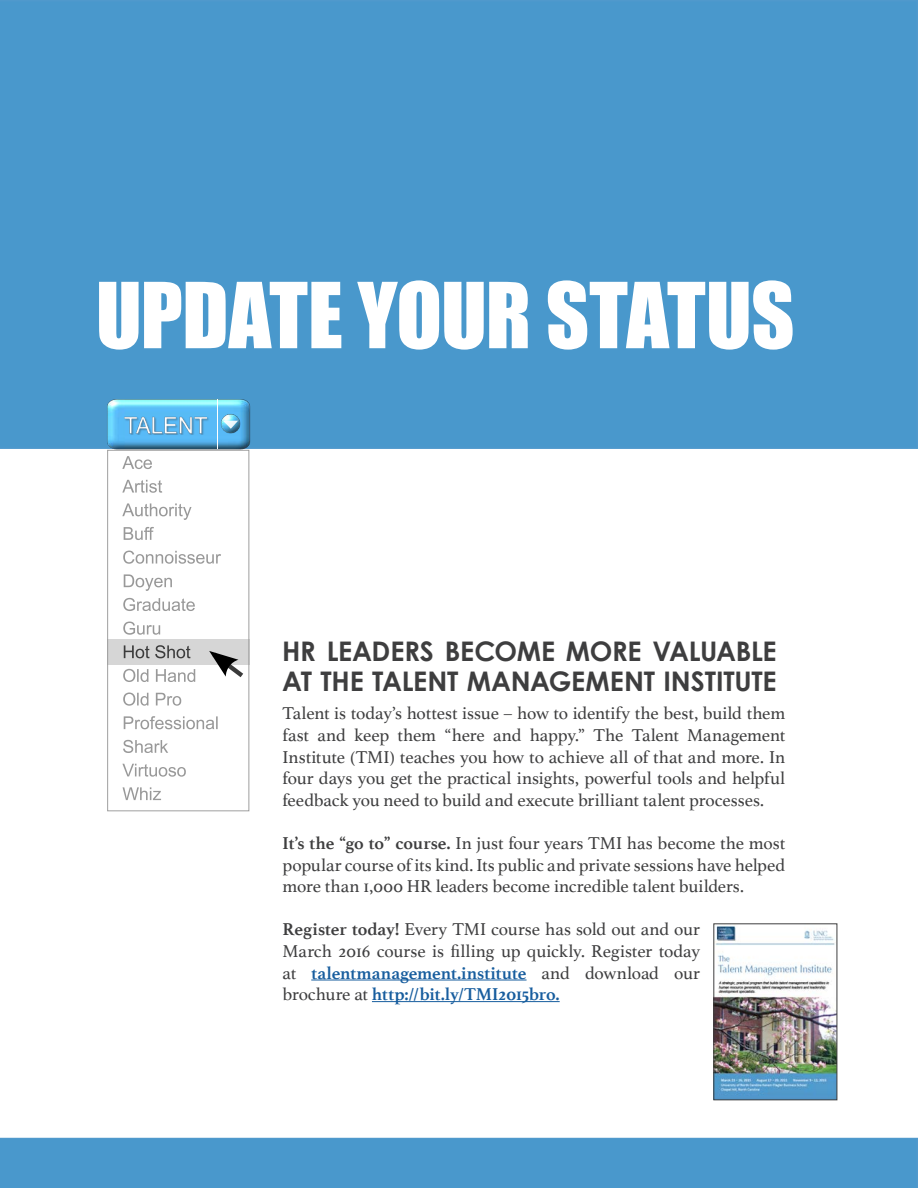
<style>
.page{position:relative;width:918px;height:1188px;background:#fff}
.page>*{position:absolute;margin:0;border:0;box-sizing:border-box;transform-origin:0 0}
.t1{font:84px "Impact";letter-spacing:-.015em;color:#fff}
.Default_Avenir_10_pt{font:700 27px/30px "Century Gothic";letter-spacing:-.01em;color:#3e3e3f}
.t2{font:18px/21.6px "Athelas";letter-spacing:-.005em;color:#3e3e3f;text-align:justify}
.s1{font-weight:700}
.s2{font-weight:700;color:#175d9e}
</style>
<div class="page">
<div style="left:0;top:0;width:918px;height:449px;background:#4998cc"></div>
<img style="left:716px;top:926px;width:119px;height:172px">
<div style="left:714px;top:924px;width:123px;height:176px;border:1px solid #3e3e3f"></div>
<div style="left:107px;top:450px;width:142px;height:361px;border:1px solid #9f9f9f"></div>
<img style="left:90px;top:394px;width:177px;height:59px">
<img style="left:117px;top:415px;width:97px;height:19px">
<hr style="left:217px;top:399px;width:1px;height:50px;background:#fff">
<img style="left:220px;top:413px;width:22px;height:22px">
<svg style="left:223px;top:421px;width:15px;height:8px"></svg>
<svg style="left:122px;top:456px;width:30px;height:13px"></svg>
<svg style="left:122px;top:480px;width:40px;height:13px"></svg>
<svg style="left:122px;top:503px;width:70px;height:17px"></svg>
<svg style="left:124px;top:527px;width:30px;height:13px"></svg>
<svg style="left:123px;top:551px;width:98px;height:13px"></svg>
<svg style="left:124px;top:574px;width:48px;height:17px"></svg>
<svg style="left:123px;top:598px;width:72px;height:13px"></svg>
<svg style="left:123px;top:622px;width:37px;height:13px"></svg>
<svg style="left:123px;top:669px;width:72px;height:13px"></svg>
<svg style="left:123px;top:693px;width:58px;height:13px"></svg>
<svg style="left:124px;top:716px;width:94px;height:13px"></svg>
<svg style="left:123px;top:740px;width:45px;height:13px"></svg>
<svg style="left:122px;top:764px;width:64px;height:13px"></svg>
<svg style="left:123px;top:787px;width:38px;height:13px"></svg>
<svg style="left:107px;top:639px;width:142px;height:25px;background:#c6c6c6"></svg>
<svg style="left:208px;top:648px;width:40px;height:34px"></svg>
<div style="left:0;top:1138px;width:918px;height:50px;background:#4998cc"></div>
<hr style="left:311px;top:980px;width:216px;height:1px;background:#175d9e">
<hr style="left:372px;top:1001px;width:188px;height:1px;background:#175d9e">
<p class="t1" style="left:96px;top:250px;width:700px">UPDATE YOUR STATUS</p>
<p class="Default_Avenir_10_pt" style="left:282px;top:636px;width:496px">HR LEADERS BECOME MORE VALUABLE<br>AT THE TALENT MANAGEMENT INSTITUTE</p>
<p class="t2" style="left:283px;top:702px;width:504px">Talent is today’s hottest issue – how to identify the best, build them fast and keep them “here and happy.” The Talent Management Institute (TMI) teaches you how to achieve all of that and more. In four days you get the practical insights, powerful tools and helpful feedback you need to build and execute brilliant talent processes.</p>
<p class="t2" style="left:283px;top:832px;width:504px"><span class="s1">It’s the “go to” course.</span> In just four years TMI has become the most popular course of its kind. Its public and private sessions have helped more than 1,000 HR leaders become incredible talent builders.</p>
<p class="t2" style="left:283px;top:918px;width:419px"><span class="s1">Register today!</span> Every TMI course has sold out and our March 2016 course is filling up quickly. Register today at <span class="s2">talentmanagement.institute</span> and download our brochure at <span class="s2">http://bit.ly/TMI2015bro.</span></p>
</div>
